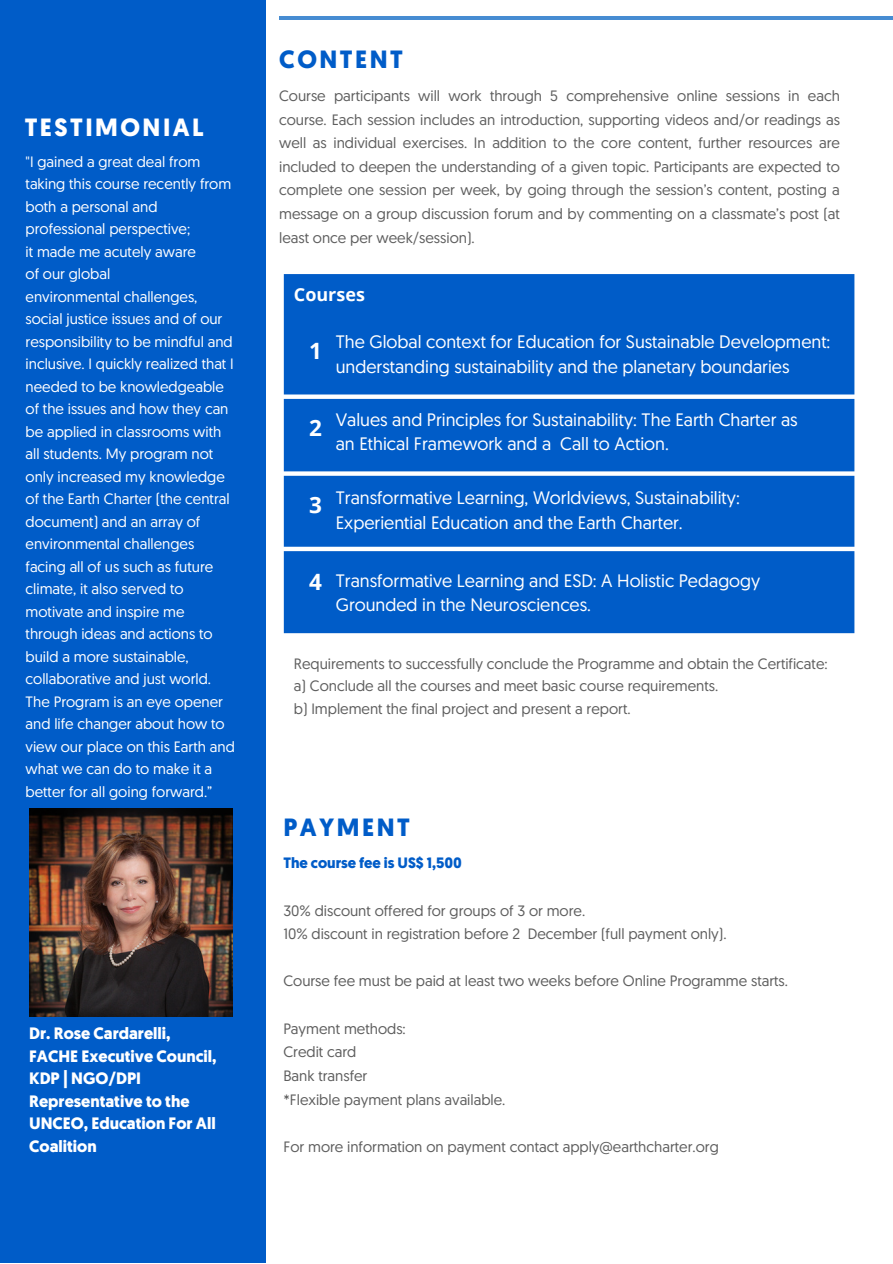
<style>
.page{position:relative;width:893px;height:1264px;background:#fff}
.page>*{position:absolute;margin:0;border:0;box-sizing:border-box;transform-origin:0 0}
.t1{font:700 24.9px "Geomanist";letter-spacing:.1em;color:#005cc8}
.t2{font:700 24.9px "Geomanist";letter-spacing:.1em;color:#fff}
.t3{font:700 22.5px "Open Sans";color:#fff}
.t4{font:18px/24.8px "Geomanist";color:#fff}
.t5{font:700 18px "Open Sans";color:#fff}
.t6{font:700 16.5px/22.5px "Geomanist";color:#fff}
.t7{font:15px/23.5px "Geomanist";color:#5e5e5e}
.t8{font:15px/22.5px "Geomanist";color:#fff}
.t9{font:700 15px "Geomanist";color:#005cc8}
.s1{font-family:"Open Sans";font-weight:700;font-size:22.5px}
</style>
<div class="page">
<hr style="left:279px;top:17px;width:613px;height:3px;background:#468cd2">
<div style="left:283px;top:274px;width:572px;height:351px;background:#005cc8"></div>
<svg style="left:265px;top:382px;width:590px;height:29px;background:#2d78d1"></svg>
<svg style="left:265px;top:459px;width:590px;height:29px;background:#2d78d1"></svg>
<svg style="left:265px;top:534px;width:590px;height:29px"></svg>
<svg style="left:265px;top:625px;width:590px;height:30px"></svg>
<div style="left:0;top:0;width:265px;height:1262px;background:#005cc8"></div>
<img style="left:29px;top:808px;width:204px;height:208px">
<h1 class="t2" style="left:25px;top:110px;width:180px">TESTIMONIAL</h1>
<p class="t8" style="left:26px;top:150px;width:211px">"I gained a great deal from taking this course recently from both a personal and professional perspective;<br>it made me acutely aware<br>of our global<br>environmental challenges, social justice issues and of our responsibility to be mindful and inclusive. I quickly realized that I needed to be knowledgeable of the issues and how they can be applied in classrooms with all students. My program not only increased my knowledge of the Earth Charter (the central document) and an array of environmental challenges facing all of us such as future climate, it also served to motivate and inspire me through ideas and actions to build a more sustainable, collaborative and just world.<br>The Program is an eye opener and life changer about how to view our place on this Earth and what we can do to make it a better for all going forward.”</p>
<p class="t6" style="left:29px;top:1022px;width:189px">Dr. Rose Cardarelli,<br>FACHE Executive Council,<br>KDP | NGO/DPI<br>Representative to the<br>UNCEO, Education For All<br>Coalition</p>
<h1 class="t1" style="left:279px;top:43px;width:125px">CONTENT</h1>
<p class="t7" style="left:279px;top:83px;width:562px;text-align:justify">Course participants will work through 5 comprehensive online sessions in each course. Each session includes an introduction, supporting videos and/or readings as well as individual exercises. In addition to the core content, further resources are included to deepen the understanding of a given topic. Participants are expected to complete one session per week, by going through the session’s content, posting a message on a group discussion forum and by commenting on a classmate’s post (at least once per week/session).</p>
<p class="t5" style="left:294px;top:281px;width:73px">Courses</p>
<h2 class="t3" style="left:309px;top:335px;width:14px">1</h2>
<p class="t4" style="left:336px;top:329px;width:496px">The Global context for Education for Sustainable Development: understanding sustainability and the planetary boundaries</p>
<p class="t4" style="left:336px;top:406px;width:463px;text-indent:-26px"><span class="s1">2</span> Values and Principles for Sustainability: The Earth Charter as an Ethical Framework and a Call to Action.</p>
<p class="t4" style="left:336px;top:485px;width:405px;text-indent:-26px"><span class="s1">3</span> Transformative Learning, Worldviews, Sustainability:<br>Experiential Education and the Earth Charter.</p>
<p class="t4" style="left:336px;top:567px;width:426px;text-indent:-26px"><span class="s1">4</span> Transformative Learning and ESD: A Holistic Pedagogy<br>Grounded in the Neurosciences.</p>
<p class="t7" style="left:294px;top:652px;width:535px;line-height:22.5px">Requirements to successfully conclude the Programme and obtain the Certificate: a) Conclude all the courses and meet basic course requirements.<br>b) Implement the final project and present a report.</p>
<h1 class="t1" style="left:283px;top:810px;width:128px">PAYMENT</h1>
<p class="t9" style="left:283px;top:853px;width:180px">The course fee is US$ 1,500</p>
<p class="t7" style="left:283px;top:898px;width:444px">30% discount offered for groups of 3 or more.<br>10% discount in registration before 2 December (full payment only).</p>
<p class="t7" style="left:283px;top:968px;width:506px">Course fee must be paid at least two weeks before Online Programme starts.</p>
<p class="t7" style="left:283px;top:1016px;width:223px">Payment methods:<br>Credit card<br>Bank transfer<br>*Flexible payment plans available.</p>
<p class="t7" style="left:283px;top:1134px;width:437px">For more information on payment contact apply@earthcharter.org</p>
</div>
